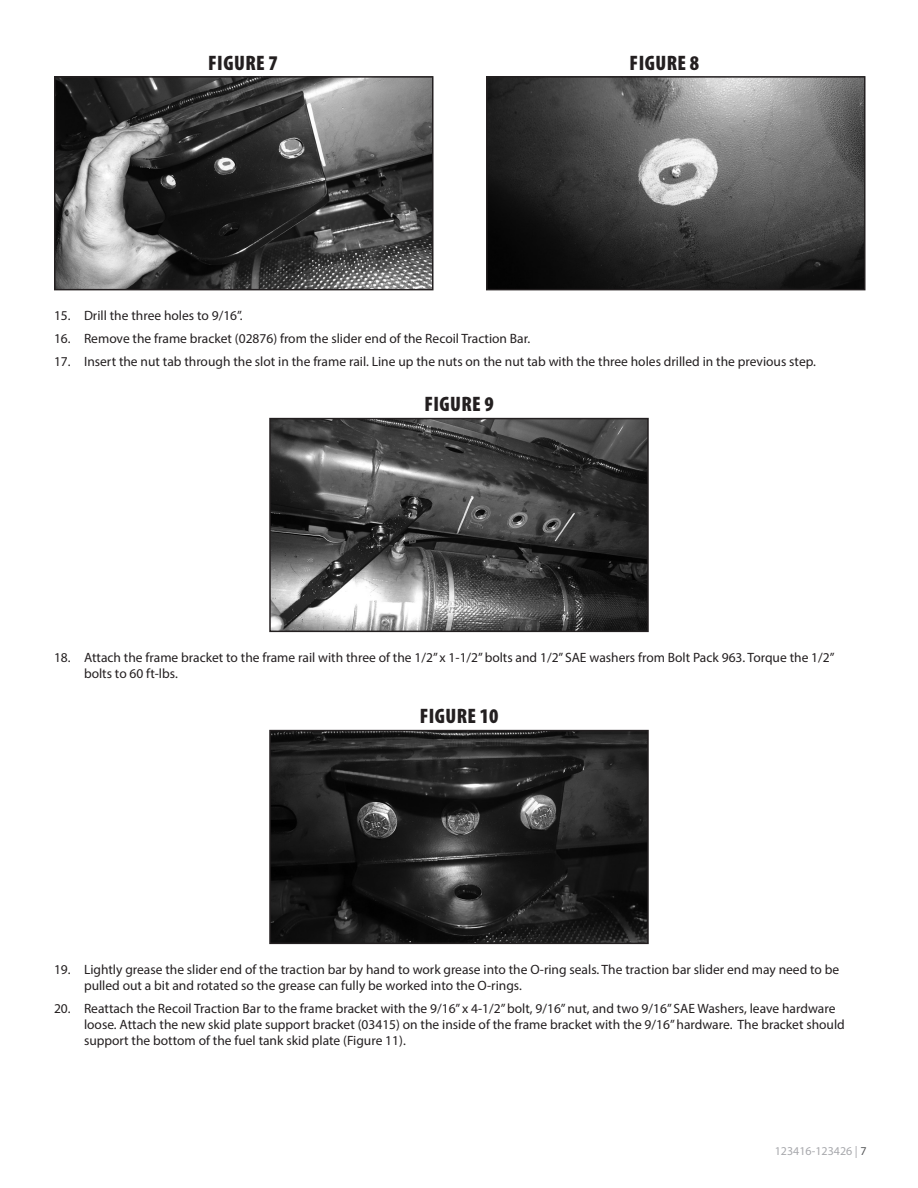
<style>
.page{position:relative;width:918px;height:1188px;background:#fff}
.page>*{position:absolute;margin:0;border:0;box-sizing:border-box;transform-origin:0 0}
.Photo-Caption{font:900 condensed 21px "Myriad Pro";letter-spacing:.02em;color:#231f20}
.t1{font:13.5px/16.2px "Myriad Pro";color:#231f20}
.t2{font:12px "Myriad Pro";color:#a8a9ad}
.s1{color:#57585a}
</style>
<div class="page">
<img style="left:57px;top:79px;width:374px;height:208px">
<div style="left:54px;top:76px;width:380px;height:214px;border:2px solid #231f20"></div>
<img style="left:489px;top:79px;width:374px;height:208px">
<div style="left:486px;top:76px;width:380px;height:214px;border:2px solid #231f20"></div>
<img style="left:272px;top:421px;width:374px;height:208px">
<div style="left:269px;top:418px;width:380px;height:214px;border:2px solid #231f20"></div>
<img style="left:272px;top:733px;width:374px;height:208px">
<div style="left:269px;top:730px;width:380px;height:214px;border:2px solid #231f20"></div>
<p class="Photo-Caption" style="left:208px;top:49px;width:71px">FIGURE 7</p>
<p class="Photo-Caption" style="left:630px;top:49px;width:71px">FIGURE 8</p>
<p class="t1" style="left:54px;top:307px;width:190px">15. Drill the three holes to 9/16”.</p>
<p class="t1" style="left:54px;top:330px;width:478px">16. Remove the frame bracket (02876) from the slider end of the Recoil Traction Bar.</p>
<p class="t1" style="left:54px;top:353px;width:763px">17. Insert the nut tab through the slot in the frame rail. Line up the nuts on the nut tab with the three holes drilled in the previous step.</p>
<p class="Photo-Caption" style="left:424px;top:391px;width:71px">FIGURE 9</p>
<p class="t1" style="left:84px;top:649px;width:752px;text-indent:-30px">18. Attach the frame bracket to the frame rail with three of the 1/2” x 1-1/2” bolts and 1/2” SAE washers from Bolt Pack 963. Torque the 1/2” bolts to 60 ft-lbs.</p>
<p class="Photo-Caption" style="left:420px;top:703px;width:80px">FIGURE 10</p>
<p class="t1" style="left:84px;top:961px;width:757px;text-indent:-30px">19. Lightly grease the slider end of the traction bar by hand to work grease into the O-ring seals. The traction bar slider end may need to be pulled out a bit and rotated so the grease can fully be worked into the O-rings.</p>
<p class="t1" style="left:84px;top:1000px;width:762px;text-indent:-30px">20. Reattach the Recoil Traction Bar to the frame bracket with the 9/16” x 4-1/2” bolt, 9/16” nut, and two 9/16” SAE Washers, leave hardware loose. Attach the new skid plate support bracket (03415) on the inside of the frame bracket with the 9/16” hardware. The bracket should support the bottom of the fuel tank skid plate (Figure 11).</p>
<p class="t2" style="left:775px;top:1143px;width:93px">123416-123426 | <span class="s1">7</span></p>
</div>
